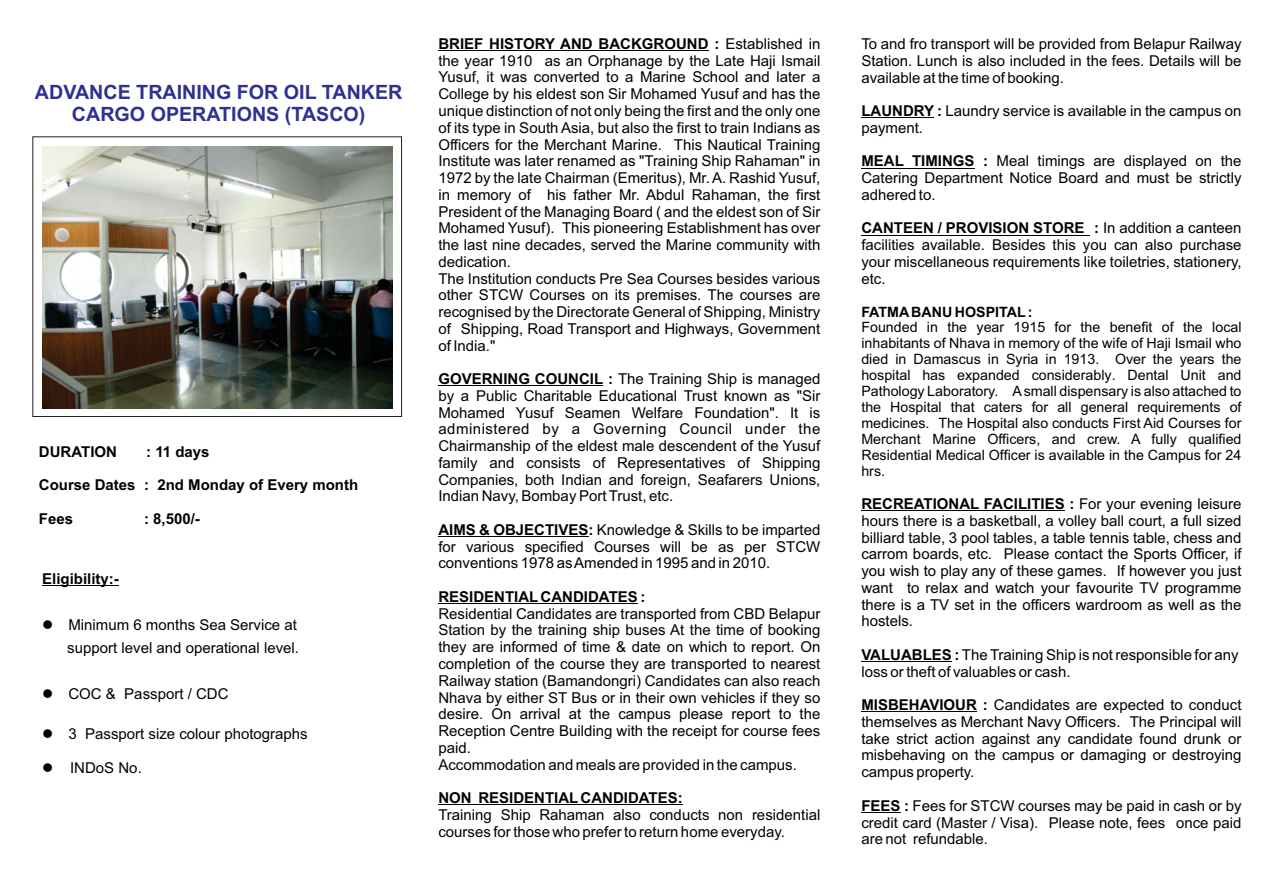
<style>
.page{position:relative;width:1263px;height:893px;background:#fff}
.page>*{position:absolute;margin:0;border:0;box-sizing:border-box;transform-origin:0 0}
.t1{font:700 19.65px/22px "Arial";color:#2e3092;text-align:center}
.t2{font:15px/16.8px "Arial";color:#020203;text-align:justify}
.t3{font:700 15px "Arial";color:#020203}
.t4{font:14.25px/15.9px "Arial";color:#020203;text-align:justify}
.t5{font:700 14.25px "Arial";color:#020203}
.s1{font-weight:700}
</style>
<div class="page">
<hr style="left:438px;top:50px;width:271px;height:1px;background:#020203">
<hr style="left:438px;top:385px;width:165px;height:1px;background:#020203">
<hr style="left:438px;top:536px;width:150px;height:1px;background:#020203">
<hr style="left:438px;top:603px;width:200px;height:1px;background:#020203">
<hr style="left:438px;top:804px;width:245px;height:1px;background:#020203">
<hr style="left:861px;top:117px;width:73px;height:1px;background:#020203">
<hr style="left:861px;top:168px;width:113px;height:1px;background:#020203">
<hr style="left:861px;top:235px;width:229px;height:1px;background:#020203">
<hr style="left:861px;top:510px;width:204px;height:1px;background:#020203">
<hr style="left:861px;top:661px;width:91px;height:1px;background:#020203">
<hr style="left:861px;top:712px;width:116px;height:1px;background:#020203">
<hr style="left:861px;top:812px;width:39px;height:1px;background:#020203">
<hr style="left:42px;top:585px;width:77px;height:1px;background:#020203">
<div style="left:33px;top:137px;width:369px;height:280px;border:1px solid #231f20"></div>
<img style="left:42px;top:146px;width:350px;height:263px">
<h1 class="t1" style="left:35px;top:82px;width:369px">ADVANCE TRAINING FOR OIL TANKER<br>CARGO OPERATIONS (TASCO)</h1>
<p class="t3" style="left:39px;top:446px;width:80px">DURATION</p>
<p class="t3" style="left:146px;top:446px;width:65px">: 11 days</p>
<p class="t3" style="left:39px;top:479px;width:321px">Course Dates : 2nd Monday of Every month</p>
<p class="t3" style="left:39px;top:513px;width:36px">Fees</p>
<p class="t3" style="left:144px;top:513px;width:57px">: 8,500/-</p>
<p class="t3" style="left:42px;top:573px;width:78px">Eligibility:-</p>
<p class="t2" style="left:42px;top:614px;width:258px;line-height:23.1px;text-align:right">● Minimum 6 months Sea Service at support level and operational level.</p>
<p class="t2" style="left:42px;top:687px;width:188px">● COC &amp; Passport / CDC</p>
<p class="t2" style="left:42px;top:727px;width:267px">● 3 Passport size colour photographs</p>
<p class="t2" style="left:42px;top:760px;width:101px">● INDoS No.</p>
<p class="t2" style="left:438px;top:37px;width:384px;text-align:left"><span class="s1">BRIEF HISTORY AND BACKGROUND :</span> Established in the year 1910 as an Orphanage by the Late Haji Ismail Yusuf, it was converted to a Marine School and later a College by his eldest son Sir Mohamed Yusuf and has the unique distinction of not only being the first and the only one of its type in South Asia, but also the first to train Indians as Officers for the Merchant Marine. This Nautical Training Institute was later renamed as "Training Ship Rahaman" in 1972 by the late Chairman (Emeritus), Mr. A. Rashid Yusuf, in memory of his father Mr. Abdul Rahaman, the first President of the Managing Board ( and the eldest son of Sir Mohamed Yusuf). This pioneering Establishment has over the last nine decades, served the Marine community with dedication.<br>The Institution conducts Pre Sea Courses besides various other STCW Courses on its premises. The courses are recognised by the Directorate General of Shipping, Ministry of Shipping, Road Transport and Highways, Government of India."</p>
<p class="t2" style="left:438px;top:372px;width:383px"><span class="s1">GOVERNING COUNCIL :</span> The Training Ship is managed by a Public Charitable Educational Trust known as "Sir Mohamed Yusuf Seamen Welfare Foundation". It is administered by a Governing Council under the Chairmanship of the eldest male descendent of the Yusuf family and consists of Representatives of Shipping Companies, both Indian and foreign, Seafarers Unions, Indian Navy, Bombay Port Trust, etc.</p>
<p class="t2" style="left:438px;top:523px;width:383px"><span class="s1">AIMS &amp; OBJECTIVES:</span> Knowledge &amp; Skills to be imparted for various specified Courses will be as per STCW conventions 1978 as Amended in 1995 and in 2010.</p>
<p class="t3" style="left:438px;top:591px;width:208px">RESIDENTIAL CANDIDATES :</p>
<p class="t2" style="left:438px;top:606px;width:383px;text-align:left">Residential Candidates are transported from CBD Belapur Station by the training ship buses At the time of booking they are informed of time &amp; date on which to report. On completion of the course they are transported to nearest Railway station (Bamandongri) Candidates can also reach Nhava by either ST Bus or in their own vehicles if they so desire. On arrival at the campus please report to the Reception Centre Building with the receipt for course fees paid.<br>Accommodation and meals are provided in the campus.</p>
<p class="t3" style="left:438px;top:792px;width:246px">NON RESIDENTIAL CANDIDATES:</p>
<p class="t2" style="left:438px;top:807px;width:383px">Training Ship Rahaman also conducts non residential courses for those who prefer to return home everyday.</p>
<p class="t2" style="left:861px;top:37px;width:382px">To and fro transport will be provided from Belapur Railway Station. Lunch is also included in the fees. Details will be available at the time of booking.</p>
<p class="t2" style="left:861px;top:104px;width:382px"><span class="s1">LAUNDRY :</span> Laundry service is available in the campus on payment.</p>
<p class="t2" style="left:861px;top:154px;width:382px"><span class="s1">MEAL TIMINGS :</span> Meal timings are displayed on the Catering Department Notice Board and must be strictly adhered to.</p>
<p class="t2" style="left:861px;top:221px;width:382px"><span class="s1">CANTEEN / PROVISION STORE :</span> In addition a canteen facilities available. Besides this you can also purchase your miscellaneous requirements like toiletries, stationery, etc.</p>
<p class="t5" style="left:861px;top:306px;width:173px">FATMABANU HOSPITAL:</p>
<p class="t4" style="left:861px;top:321px;width:382px">Founded in the year 1915 for the benefit of the local inhabitants of Nhava in memory of the wife of Haji Ismail who died in Damascus in Syria in 1913. Over the years the hospital has expanded considerably. Dental Unit and Pathology Laboratory. Asmall dispensary is also attached to the Hospital that caters for all general requirements of medicines. The Hospital also conducts First Aid Courses for Merchant Marine Officers, and crew. A fully qualified Residential Medical Officer is available in the Campus for 24 hrs.</p>
<p class="t2" style="left:861px;top:497px;width:382px"><span class="s1">RECREATIONAL FACILITIES :</span> For your evening leisure hours there is a basketball, a volley ball court, a full sized billiard table, 3 pool tables, a table tennis table, chess and carrom boards, etc. Please contact the Sports Officer, if you wish to play any of these games. If however you just want to relax and watch your favourite TV programme there is a TV set in the officers wardroom as well as the hostels.</p>
<p class="t2" style="left:861px;top:648px;width:379px"><span class="s1">VALUABLES :</span> The Training Ship is not responsible for any loss or theft of valuables or cash.</p>
<p class="t2" style="left:861px;top:698px;width:382px"><span class="s1">MISBEHAVIOUR :</span> Candidates are expected to conduct themselves as Merchant Navy Officers. The Principal will take strict action against any candidate found drunk or misbehaving on the campus or damaging or destroying campus property.</p>
<p class="t2" style="left:861px;top:798px;width:382px"><span class="s1">FEES :</span> Fees for STCW courses may be paid in cash or by credit card (Master / Visa). Please note, fees once paid are not refundable.</p>
</div>
